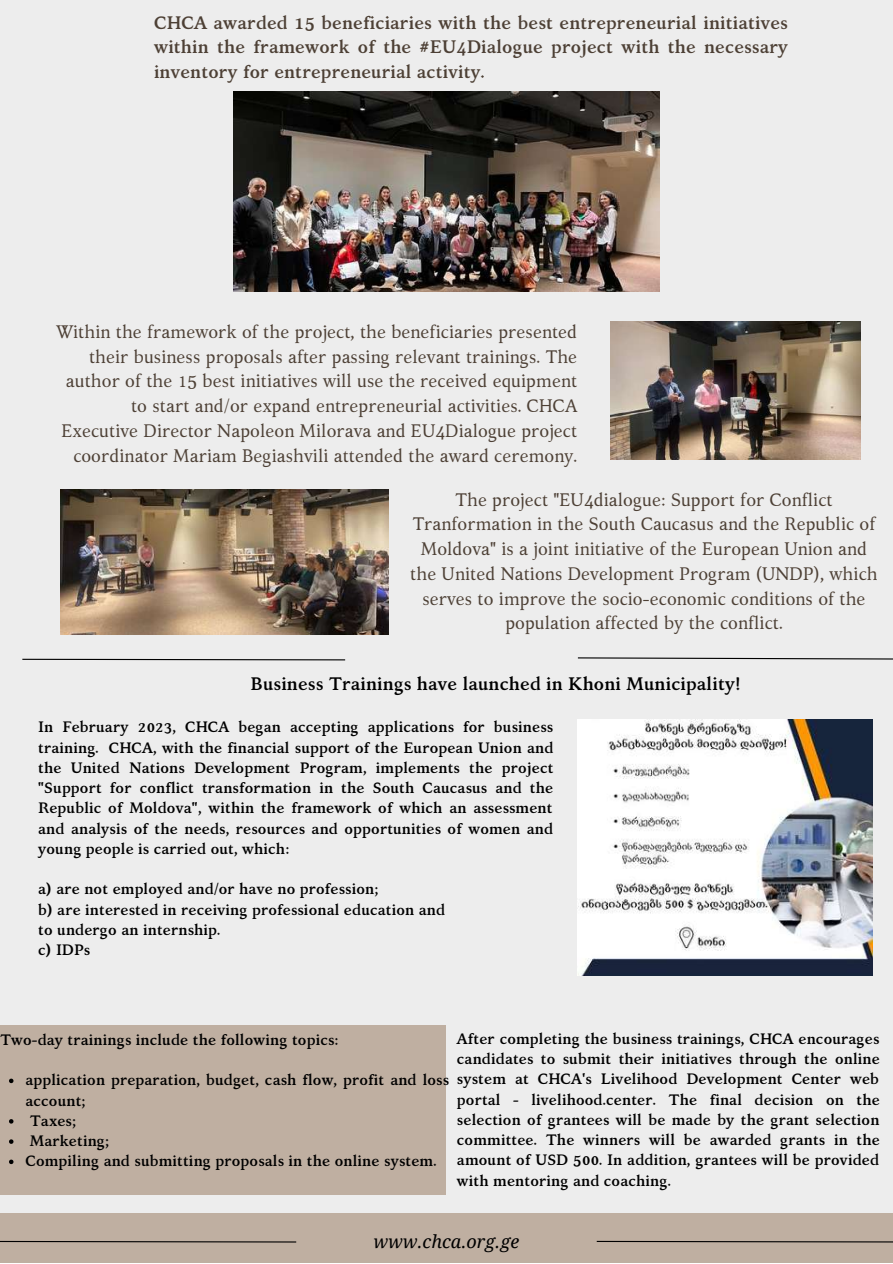
<style>
.page{position:relative;width:893px;height:1264px;background:#fff}
.page>*{position:absolute;margin:0;border:0;box-sizing:border-box;transform-origin:0 0}
.t1{font:18px/24.8px "Kelvinch";color:#4d4035;text-align:right}
.t2{font:700 18px/24.8px "Kelvinch";color:#4d4035;text-align:justify}
.t3{font:700 18px "Kelvinch";color:#000}
.t4{font:italic 18px "Droid Serif";color:#000}
.t5{font:700 15px/20.2px "Kelvinch";color:#000;text-align:justify}
</style>
<div class="page">
<div style="left:0;top:0;width:892px;height:1262px;background:#ededed"></div>
<img style="left:233px;top:92px;width:426px;height:200px">
<img style="left:611px;top:321px;width:249px;height:139px">
<img style="left:61px;top:489px;width:327px;height:145px">
<svg style="left:22px;top:658px;width:324px;height:3px"></svg>
<svg style="left:577px;top:657px;width:315px;height:3px"></svg>
<img style="left:578px;top:719px;width:294px;height:256px">
<div style="left:0;top:1213px;width:892px;height:49px;background:#bfafa1"></div>
<svg style="left:0;top:1240px;width:297px;height:3px"></svg>
<svg style="left:596px;top:1240px;width:296px;height:3px"></svg>
<div style="left:0;top:1025px;width:446px;height:170px;background:#bfafa1"></div>
<svg style="left:9px;top:1078px;width:4px;height:5px"></svg>
<svg style="left:9px;top:1119px;width:4px;height:4px"></svg>
<svg style="left:9px;top:1139px;width:4px;height:4px"></svg>
<svg style="left:9px;top:1159px;width:4px;height:5px"></svg>
<p class="t2" style="left:154px;top:10px;width:635px">CHCA awarded 15 beneficiaries with the best entrepreneurial initiatives within the framework of the #EU4Dialogue project with the necessary inventory for entrepreneurial activity.</p>
<p class="t1" style="left:56px;top:319px;width:523px">Within the framework of the project, the beneficiaries presented their business proposals after passing relevant trainings. The author of the 15 best initiatives will use the received equipment to start and/or expand entrepreneurial activities. CHCA Executive Director Napoleon Milorava and EU4Dialogue project coordinator Mariam Begiashvili attended the award ceremony.</p>
<p class="t1" style="left:410px;top:487px;width:469px;text-align:center">The project "EU4dialogue: Support for Conflict Tranformation in the South Caucasus and the Republic of Moldova" is a joint initiative of the European Union and the United Nations Development Program (UNDP), which serves to improve the socio-economic conditions of the population affected by the conflict.</p>
<p class="t3" style="left:250px;top:671px;width:491px">Business Trainings have launched in Khoni Municipality!</p>
<p class="t5" style="left:38px;top:717px;width:517px">In February 2023, CHCA began accepting applications for business training. CHCA, with the financial support of the European Union and the United Nations Development Program, implements the project "Support for conflict transformation in the South Caucasus and the Republic of Moldova", within the framework of which an assessment and analysis of the needs, resources and opportunities of women and young people is carried out, which:</p>
<p class="t5" style="left:38px;top:878px;width:408px;text-align:left">a) are not employed and/or have no profession;<br>b) are interested in receiving professional education and to undergo an internship.<br>c) IDPs</p>
<p class="t5" style="left:0;top:1029px;width:340px">Two-day trainings include the following topics:</p>
<p class="t5" style="left:457px;top:1028px;width:424px">After completing the business trainings, CHCA encourages candidates to submit their initiatives through the online system at CHCA's Livelihood Development Center web portal - livelihood.center. The final decision on the selection of grantees will be made by the grant selection committee. The winners will be awarded grants in the amount of USD 500. In addition, grantees will be provided with mentoring and coaching.</p>
<p class="t5" style="left:25px;top:1069px;width:425px;text-align:left">application preparation, budget, cash flow, profit and loss account;<br>Taxes;<br>Marketing;<br>Compiling and submitting proposals in the online system.</p>
<p class="t4" style="left:373px;top:1230px;width:147px">www.chca.org.ge</p>
</div>
